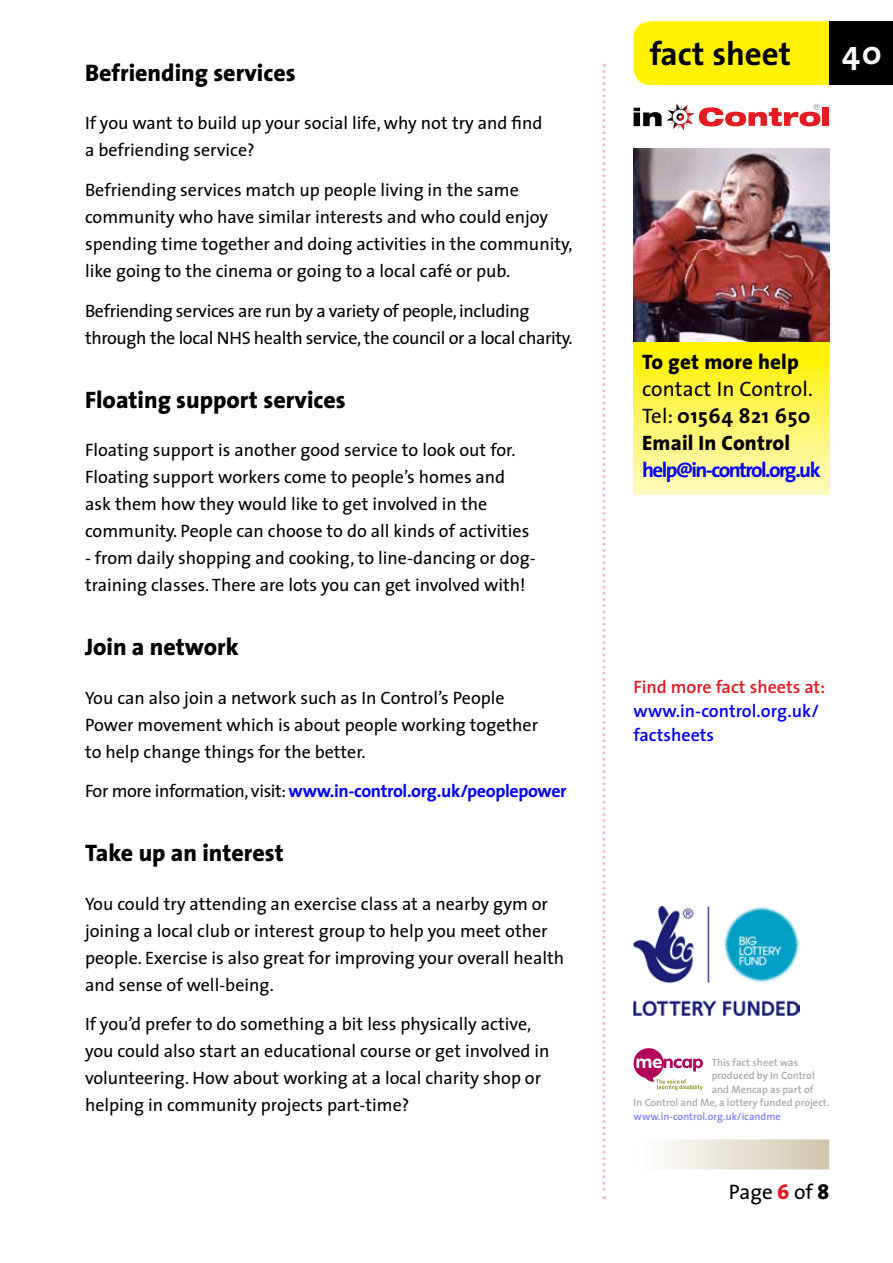
<style>
.page{position:relative;width:893px;height:1263px;background:#fff}
.page>*{position:absolute;margin:0;border:0;box-sizing:border-box;transform-origin:0 0}
.t1{font:700 33px "The Sans";color:#000}
.t2{font:700 33px "The Sans";color:#fff}
.t3{font:800 24px "The Sans";color:#000}
.t4{font:21px/27px "The Sans";color:#000;text-align:justify}
.t5{font:700 21px "The Sans";letter-spacing:-.075em;color:#00f}
.t6{font:800 21px "The Sans";letter-spacing:.01em;color:#000}
.t7{font:18px/27px "The Sans";color:#000}
.t8{font:18px/27px "The Sans";letter-spacing:-.02em;color:#000}
.t9{font:700 18px "The Sans";letter-spacing:-.02em;color:#00f}
.t10{font:600 18px/24px "The Sans";color:#00f}
.t11{font:600 18px "The Sans";color:#e31b23}
.t12{font:600 10.5px "The Sans";color:#a7a9ac}
.t13{font:600 10.5px "The Sans";color:#8080ff}
.s1{font-weight:400;color:#000}
.s2{font-weight:700}
.s3{font-weight:800}
.s4{font-weight:800;color:#e31b23}
</style>
<div class="page">
<svg style="left:602px;top:64px;width:3px;height:1135px"></svg>
<div style="left:634px;top:21px;width:195px;height:64px;background:#fff200"></div>
<div style="left:650px;top:41px;width:142px;height:24px;background:#fff200"></div>
<div style="left:829px;top:21px;width:64px;height:64px;background:#000"></div>
<div style="left:823px;top:107px;width:6px;height:19px;background:#e31b23"></div>
<svg style="left:634px;top:104px;width:186px;height:26px"></svg>
<svg style="left:634px;top:341px;width:195px;height:153px;background:#fef35e"></svg>
<img style="left:634px;top:149px;width:195px;height:192px">
<div style="left:634px;top:1139px;width:195px;height:30px;background:linear-gradient(to right,#fff,#d1c6ab)"></div>
<svg style="left:634px;top:1048px;width:69px;height:42px"></svg>
<img style="left:634px;top:907px;width:166px;height:109px">
<h2 class="t3" style="left:85px;top:53px;width:212px">Befriending services</h2>
<p class="t7" style="left:85px;top:109px;width:459px">If you want to build up your social life, why not try and find a befriending service?</p>
<p class="t7" style="left:85px;top:176px;width:489px">Befriending services match up people living in the same community who have similar interests and who could enjoy spending time together and doing activities in the community, like going to the cinema or going to a local café or pub.</p>
<p class="t8" style="left:85px;top:297px;width:489px">Befriending services are run by a variety of people, including through the local NHS health service, the council or a local charity.</p>
<h2 class="t3" style="left:85px;top:380px;width:262px">Floating support services</h2>
<p class="t7" style="left:85px;top:436px;width:446px">Floating support is another good service to look out for.<br>Floating support workers come to people’s homes and ask them how they would like to get involved in the community. People can choose to do all kinds of activities</p>
<p class="t7" style="left:85px;top:544px;width:452px">- from daily shopping and cooking, to line-dancing or dog&shy;training classes. There are lots you can get involved with!</p>
<h2 class="t3" style="left:85px;top:627px;width:155px">Join a network</h2>
<p class="t7" style="left:85px;top:683px;width:455px">You can also join a network such as In Control’s People<br>Power movement which is about people working together to help change things for the better.</p>
<p class="t9" style="left:85px;top:776px;width:483px"><span class="s1">For more information, visit:</span> www.in-control.org.uk/peoplepower</p>
<h2 class="t3" style="left:85px;top:833px;width:200px">Take up an interest</h2>
<p class="t7" style="left:85px;top:889px;width:481px">You could try attending an exercise class at a nearby gym or joining a local club or interest group to help you meet other people. Exercise is also great for improving your overall health and sense of well-being.</p>
<p class="t7" style="left:85px;top:1010px;width:466px">If you’d prefer to do something a bit less physically active, you could also start an educational course or get involved in volunteering. How about working at a local charity shop or helping in community projects part-time?</p>
<h1 class="t1" style="left:650px;top:26px;width:143px">fact sheet</h1>
<h1 class="t2" style="left:842px;top:25px;width:41px">40</h1>
<p class="t6" style="left:642px;top:344px;width:158px">To get more help</p>
<p class="t4" style="left:642px;top:375px;width:172px">contact In Control.<br>Tel: <span class="s2">01564 821 650<br></span><span class="s3">Email In Control</span></p>
<p class="t5" style="left:642px;top:453px;width:180px">help@in-control.org.uk</p>
<p class="t11" style="left:634px;top:672px;width:193px">Find more fact sheets at:</p>
<p class="t10" style="left:634px;top:699px;width:187px">www.in-control.org.uk/ factsheets</p>
<p class="t12" style="left:712px;top:1053px;width:88px">This fact sheet was</p>
<p class="t12" style="left:712px;top:1067px;width:105px">produced by In Control</p>
<p class="t12" style="left:712px;top:1080px;width:103px">and Mencap as part of</p>
<p class="t12" style="left:634px;top:1094px;width:198px">In Control and Me, a lottery funded project.</p>
<p class="t13" style="left:634px;top:1107px;width:149px">www.in-control.org.uk/icandme</p>
<p class="t4" style="left:729px;top:1178px;width:102px">Page <span class="s4">6</span> of <span class="s3">8</span></p>
</div>
